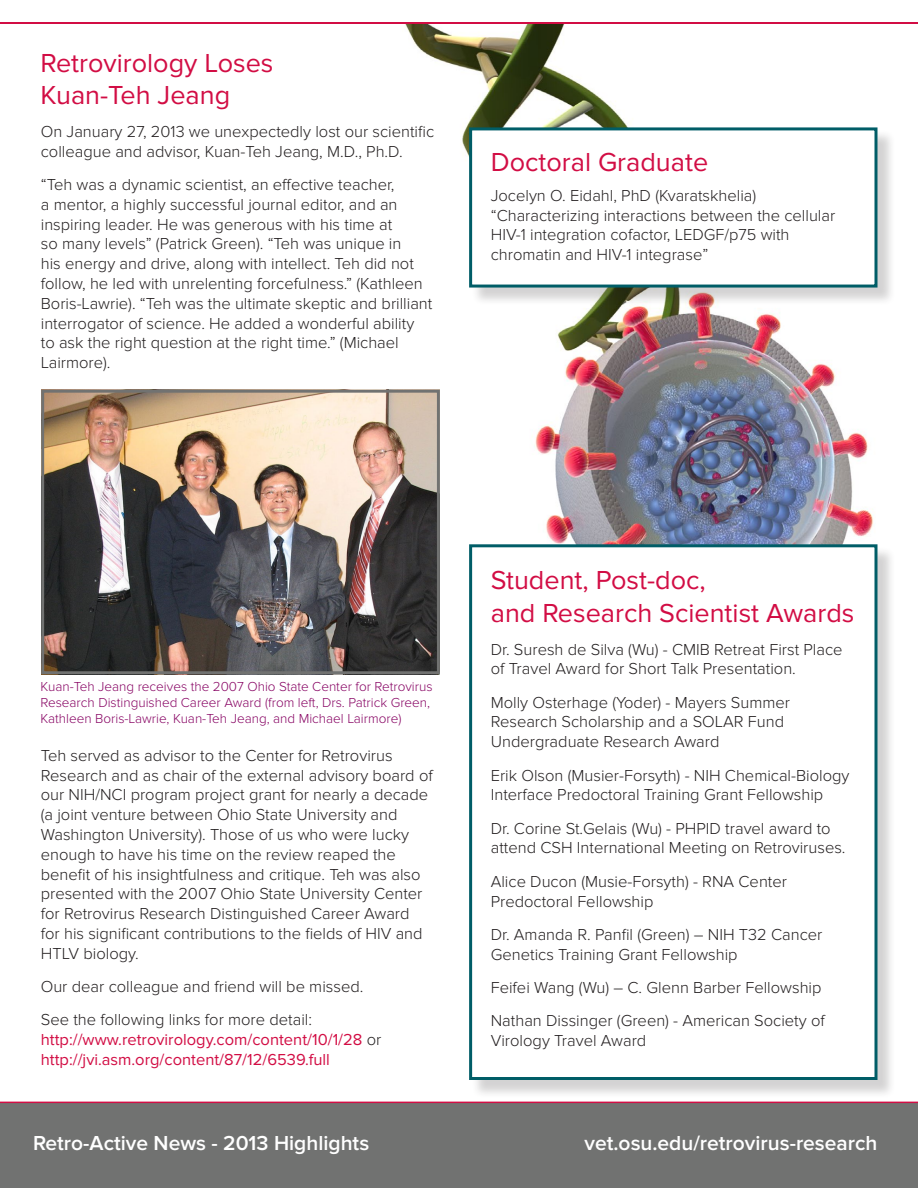
<style>
.page{position:relative;width:918px;height:1188px;background:#fff}
.page>*{position:absolute;margin:0;border:0;box-sizing:border-box;transform-origin:0 0}
.t1{font:27px/32.4px "Proxima Nova";color:#d20d44}
.t2{font:600 21px "Proxima Nova";color:#fff}
.t3{font:300 16.5px/19.8px "Proxima Nova";color:#231f20}
.t4{font:16.5px/19.8px "Proxima Nova";color:#d20d44}
.t5{font:300 13.5px/16.2px "Proxima Nova";color:#870363}
.s1{font-weight:300;color:#231f20}
</style>
<div class="page">
<img style="left:400px;top:24px;width:473px;height:651px">
<div style="left:0;top:1102px;width:918px;height:86px;background:#717271"></div>
<div style="left:471px;top:130px;width:425px;height:176px;background:#231f20;opacity:.2"></div>
<div style="left:469px;top:127px;width:409px;height:161px;background:#fff;border:3px solid #005d67"></div>
<div style="left:471px;top:547px;width:425px;height:551px;background:#231f20;opacity:.2"></div>
<div style="left:469px;top:544px;width:409px;height:536px;background:#fff;border:3px solid #005d67"></div>
<hr style="left:0;top:22px;width:918px;height:2px;background:#d20d44">
<img style="left:45px;top:394px;width:391px;height:276px">
<div style="left:41px;top:390px;width:399px;height:284px;border:3px solid #717271"></div>
<p class="t1" style="left:40px;top:47px;width:234px">Retrovirology Loses<br>Kuan-Teh Jeang</p>
<p class="t3" style="left:41px;top:122px;width:395px">On January 27, 2013 we unexpectedly lost our scientific colleague and advisor, Kuan-Teh Jeang, M.D., Ph.D.</p>
<p class="t3" style="left:41px;top:175px;width:393px">“Teh was a dynamic scientist, an effective teacher,<br>a mentor, a highly successful journal editor, and an inspiring leader. He was generous with his time at<br>so many levels” (Patrick Green). “Teh was unique in<br>his energy and drive, along with intellect. Teh did not follow, he led with unrelenting forcefulness.” (Kathleen Boris-Lawrie). “Teh was the ultimate skeptic and brilliant interrogator of science. He added a wonderful ability<br>to ask the right question at the right time.” (Michael Lairmore).</p>
<p class="t1" style="left:491px;top:146px;width:219px">Doctoral Graduate</p>
<p class="t3" style="left:491px;top:186px;width:346px">Jocelyn O. Eidahl, PhD (Kvaratskhelia) “Characterizing interactions between the cellular HIV-1 integration cofactor, LEDGF/p75 with chromatin and HIV-1 integrase”</p>
<p class="t5" style="left:40px;top:678px;width:394px">Kuan-Teh Jeang receives the 2007 Ohio State Center for Retrovirus<br>Research Distinguished Career Award (from left, Drs. Patrick Green,<br>Kathleen Boris-Lawrie, Kuan-Teh Jeang, and Michael Lairmore)</p>
<p class="t3" style="left:41px;top:746px;width:394px">Teh served as advisor to the Center for Retrovirus Research and as chair of the external advisory board of our NIH/NCI program project grant for nearly a decade (a joint venture between Ohio State University and Washington University). Those of us who were lucky enough to have his time on the review reaped the benefit of his insightfulness and critique. Teh was also presented with the 2007 Ohio State University Center for Retrovirus Research Distinguished Career Award<br>for his significant contributions to the fields of HIV and HTLV biology.</p>
<p class="t3" style="left:41px;top:977px;width:324px">Our dear colleague and friend will be missed.</p>
<p class="t4" style="left:41px;top:1010px;width:342px"><span class="s1">See the following links for more detail: </span>http://www.retrovirology.com/content/10/1/28 <span class="s1">or </span>http://jvi.asm.org/content/87/12/6539.full</p>
<p class="t1" style="left:491px;top:565px;width:365px">Student, Post-doc,<br>and Research Scientist Awards</p>
<p class="t3" style="left:491px;top:639px;width:353px">Dr. Suresh de Silva (Wu) - CMIB Retreat First Place of Travel Award for Short Talk Presentation.</p>
<p class="t3" style="left:491px;top:692px;width:301px">Molly Osterhage (Yoder) - Mayers Summer<br>Research Scholarship and a SOLAR Fund<br>Undergraduate Research Award</p>
<p class="t3" style="left:491px;top:765px;width:360px">Erik Olson (Musier-Forsyth) - NIH Chemical-Biology<br>Interface Predoctoral Training Grant Fellowship</p>
<p class="t3" style="left:491px;top:818px;width:356px">Dr. Corine St.Gelais (Wu) - PHPID travel award to attend CSH International Meeting on Retroviruses.</p>
<p class="t3" style="left:491px;top:872px;width:298px">Alice Ducon (Musie-Forsyth) - RNA Center<br>Predoctoral Fellowship</p>
<p class="t3" style="left:491px;top:925px;width:333px">Dr. Amanda R. Panfil (Green) – NIH T32 Cancer<br>Genetics Training Grant Fellowship</p>
<p class="t3" style="left:491px;top:978px;width:332px">Feifei Wang (Wu) – C. Glenn Barber Fellowship</p>
<p class="t3" style="left:491px;top:1011px;width:336px">Nathan Dissinger (Green) - American Society of<br>Virology Travel Award</p>
<p class="t2" style="left:33px;top:1131px;width:338px">Retro-Active News - 2013 Highlights</p>
<p class="t2" style="left:585px;top:1131px;width:294px">vet.osu.edu/retrovirus-research</p>
</div>
